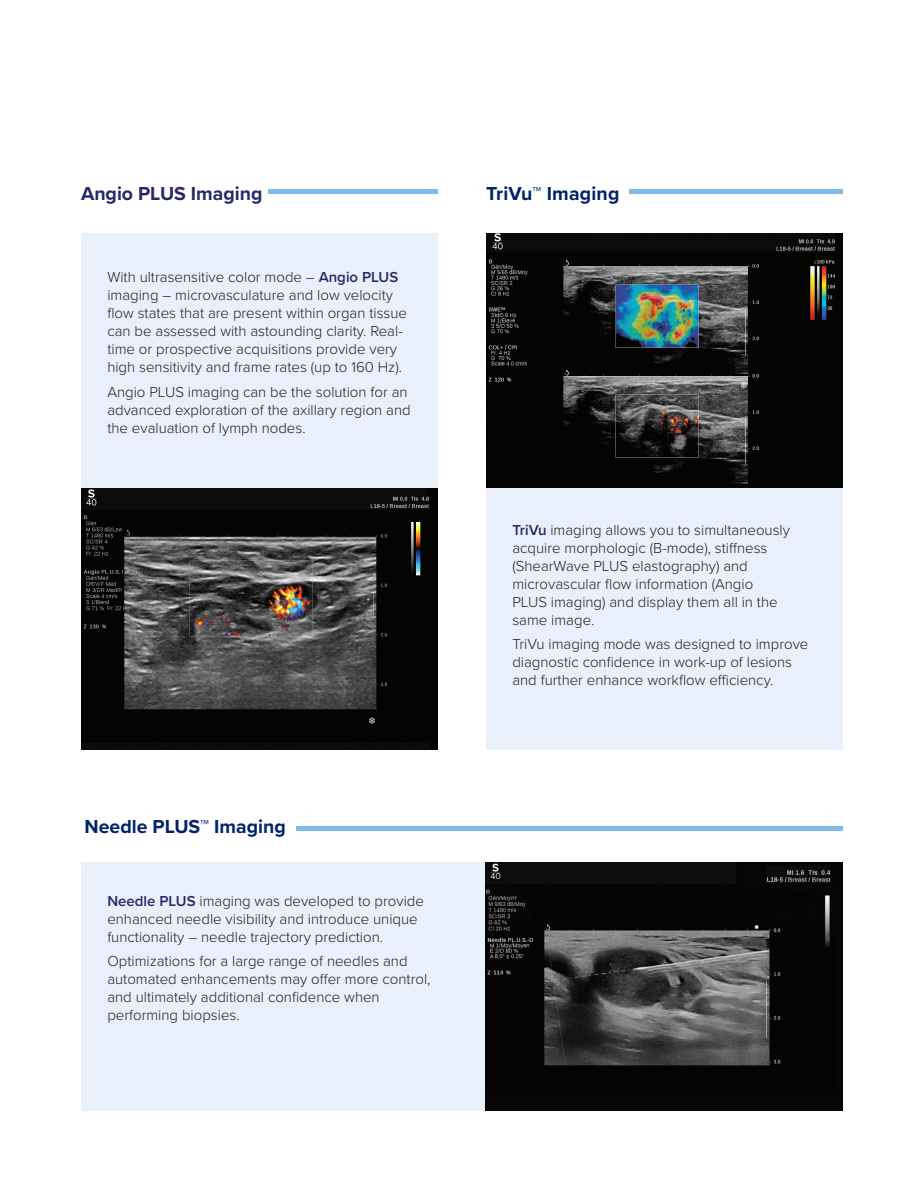
<style>
.page{position:relative;width:918px;height:1188px;background:#fff}
.page>*{position:absolute;margin:0;border:0;box-sizing:border-box;transform-origin:0 0}
.t1{font:700 19.5px "Proxima Nova";color:#00226b}
.t2{font:700 19.5px "Proxima Nova";color:#262967}
.t3{font:300 15px/18px "Proxima Nova";color:#231f20}
.s1{font-weight:600;color:#262967}
</style>
<div class="page">
<div style="left:81px;top:233px;width:356px;height:440px;background:#eaf0fb"></div>
<div style="left:81px;top:862px;width:425px;height:249px;background:#eaf0fb"></div>
<div style="left:486px;top:233px;width:356px;height:517px;background:#eaf0fb"></div>
<hr style="left:268px;top:190px;width:169px;height:4px;background:#81b9ea">
<hr style="left:629px;top:190px;width:213px;height:4px;background:#81b9ea">
<hr style="left:296px;top:827px;width:546px;height:4px;background:#81b9ea">
<img style="left:81px;top:488px;width:356px;height:261px">
<img style="left:486px;top:233px;width:356px;height:254px">
<img style="left:486px;top:862px;width:356px;height:249px">
<p class="t2" style="left:81px;top:179px;width:183px">Angio PLUS Imaging</p>
<p class="t3" style="left:107px;top:267px;width:301px">With ultrasensitive color mode – <span class="s1">Angio PLUS </span>imaging – microvasculature and low velocity flow states that are present within organ tissue can be assessed with astounding clarity. Real&shy;time or prospective acquisitions provide very high sensitivity and frame rates (up to 160 Hz).</p>
<p class="t3" style="left:107px;top:382px;width:305px">Angio PLUS imaging can be the solution for an advanced exploration of the axillary region and the evaluation of lymph nodes.</p>
<p class="t1" style="left:85px;top:812px;width:203px">Needle PLUS™ Imaging</p>
<p class="t3" style="left:107px;top:891px;width:318px"><span class="s1">Needle PLUS</span> imaging was developed to provide enhanced needle visibility and introduce unique functionality – needle trajectory prediction.</p>
<p class="t3" style="left:107px;top:951px;width:325px">Optimizations for a large range of needles and automated enhancements may offer more control, and ultimately additional confidence when performing biopsies.</p>
<p class="t1" style="left:486px;top:179px;width:135px">TriVu™ Imaging</p>
<p class="t3" style="left:512px;top:520px;width:279px"><span class="s1">TriVu</span> imaging allows you to simultaneously acquire morphologic (B-mode), stiffness (ShearWave PLUS elastography) and microvascular flow information (Angio PLUS imaging) and display them all in the same image.</p>
<p class="t3" style="left:512px;top:635px;width:298px">TriVu imaging mode was designed to improve diagnostic confidence in work-up of lesions and further enhance workflow efficiency.</p>
</div>
